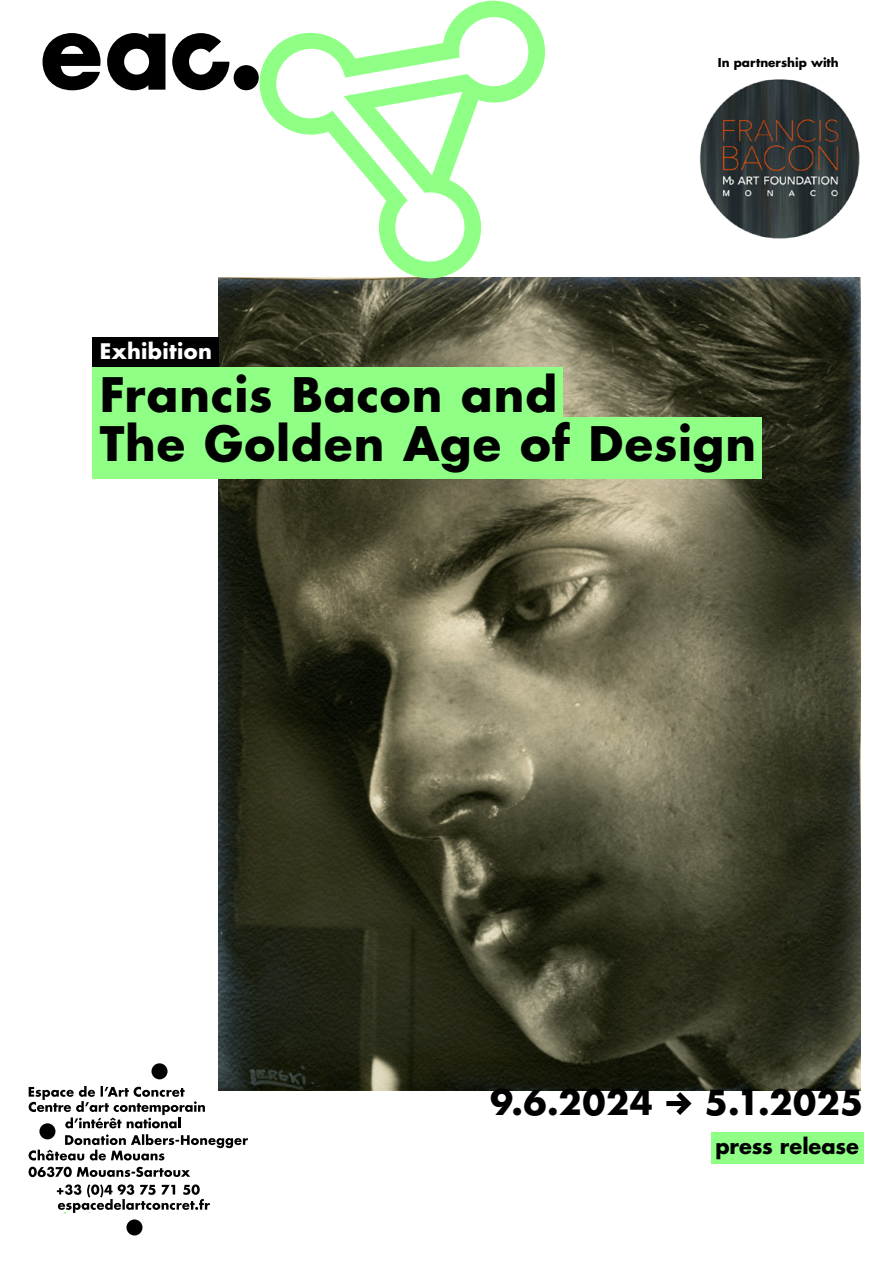
<style>
.page{position:relative;width:893px;height:1263px;background:#fff}
.page>*{position:absolute;margin:0;border:0;box-sizing:border-box;transform-origin:0 0}
.t1{font:46.5px/49.5px "Futura Amandiers Bold";letter-spacing:.02em;color:#000}
.t2{font:33.75px "Futura Amandiers Bold";letter-spacing:.015em;color:#000}
.t3{font:21px "Futura Amandiers Bold";letter-spacing:-.005em;color:#000}
.t4{font:21px "Futura Amandiers Bold";letter-spacing:.015em;color:#fff}
.t5{font:12px "Futura Amandiers Bold";color:#000}
</style>
<div class="page">
<svg style="left:172px;top:33px;width:57px;height:57px"></svg>
<div style="left:234px;top:65px;width:25px;height:25px;background:#000;border-radius:50%"></div>
<svg style="left:43px;top:33px;width:122px;height:57px"></svg>
<div style="left:711px;top:1132px;width:152px;height:31px;background:#8fff85"></div>
<img style="left:219px;top:277px;width:641px;height:814px">
<div style="left:92px;top:337px;width:127px;height:31px;background:#000"></div>
<div style="left:93px;top:367px;width:470px;height:62px;background:#8fff85"></div>
<div style="left:93px;top:417px;width:669px;height:61px;background:#8fff85"></div>
<svg style="left:666px;top:1092px;width:26px;height:23px"></svg>
<div style="left:151px;top:1063px;width:17px;height:16px;background:#000;border-radius:50%"></div>
<div style="left:126px;top:1219px;width:16px;height:16px;background:#000;border-radius:50%"></div>
<svg style="left:57px;top:1184px;width:153px;height:29px"></svg>
<svg style="left:29px;top:1167px;width:161px;height:10px"></svg>
<svg style="left:29px;top:1134px;width:219px;height:26px"></svg>
<div style="left:39px;top:1123px;width:16px;height:16px;background:#000;border-radius:50%"></div>
<svg style="left:29px;top:1086px;width:176px;height:42px"></svg>
<svg style="left:253px;top:0;width:299px;height:285px"></svg>
<img style="left:699px;top:78px;width:161px;height:161px;border-radius:81px">
<p class="t5" style="left:718px;top:54px;width:123px">In partnership with</p>
<p class="t4" style="left:100px;top:337px;width:114px">Exhibition</p>
<p class="t1" style="left:100px;top:369px;width:658px">Francis Bacon and<br>The Golden Age of Design</p>
<p class="t2" style="left:490px;top:1080px;width:164px">9.6.2024</p>
<p class="t2" style="left:705px;top:1080px;width:160px">5.1.2025</p>
<p class="t3" style="left:715px;top:1132px;width:145px">press release</p>
</div>
